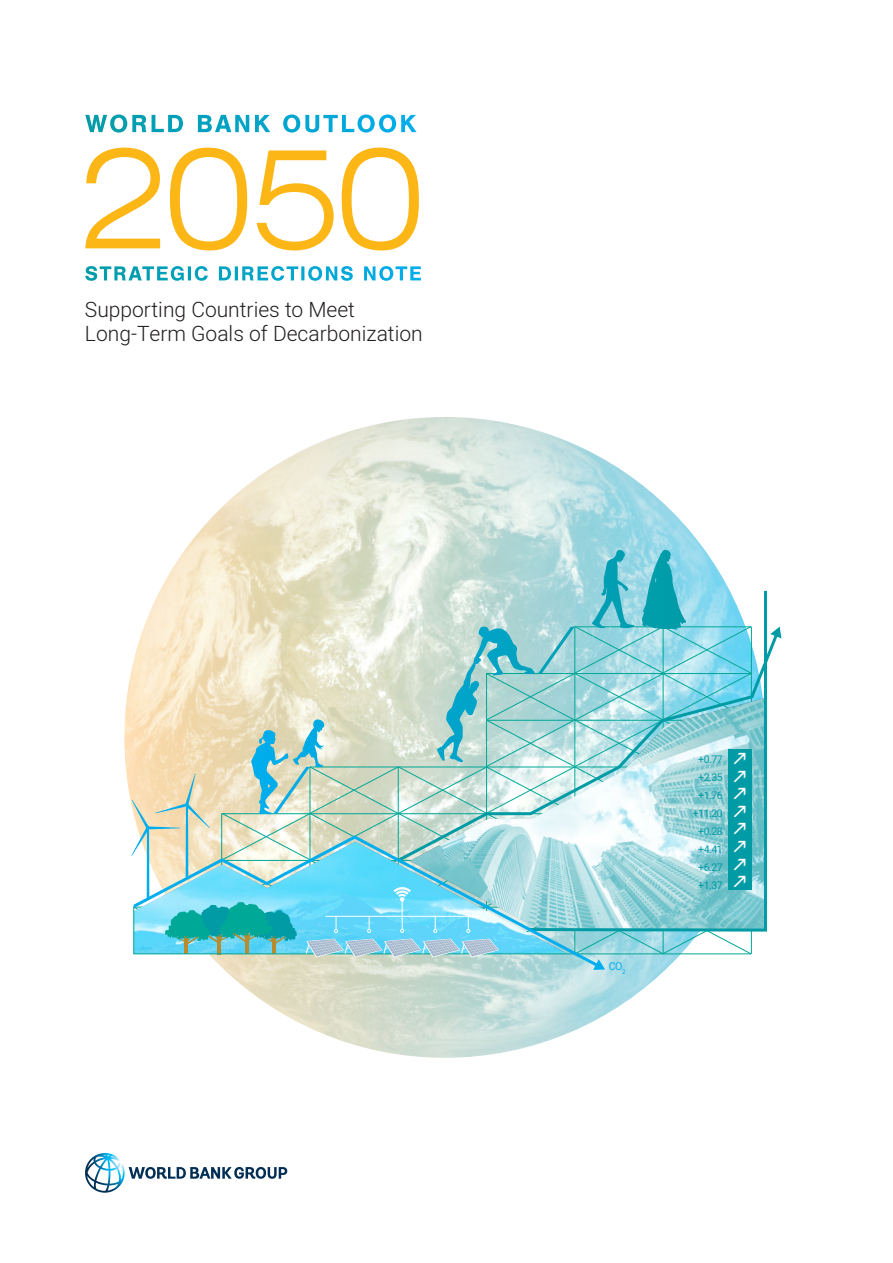
<style>
.page{position:relative;width:893px;height:1263px;background:#fff}
.page>*{position:absolute;margin:0;border:0;box-sizing:border-box;transform-origin:0 0}
.t1{font:300 21px/24px "Heebo";color:#231f20}
.t2{font:10.8px "Heebo";color:#00aeef}
.t3{font:10.5px/18px "Heebo";letter-spacing:-.05em;color:#009ba5;text-align:center}
</style>
<div class="page">
<svg style="left:123px;top:415px;width:644px;height:644px;background:#d2e2da"></svg>
<svg style="left:752px;top:590px;width:16px;height:342px"></svg>
<svg style="left:752px;top:631px;width:25px;height:233px"></svg>
<svg style="left:770px;top:627px;width:11px;height:11px"></svg>
<svg style="left:85px;top:266px;width:336px;height:15px"></svg>
<svg style="left:110px;top:114px;width:306px;height:19px"></svg>
<svg style="left:85px;top:148px;width:75px;height:100px"></svg>
<svg style="left:170px;top:148px;width:77px;height:102px"></svg>
<svg style="left:257px;top:150px;width:77px;height:100px"></svg>
<svg style="left:342px;top:148px;width:77px;height:102px"></svg>
<svg style="left:85px;top:1153px;width:202px;height:40px"></svg>
<svg style="left:131px;top:550px;width:621px;height:420px;background:#b2dad7"></svg>
<p class="t1" style="left:85px;top:297px;width:339px">Supporting Countries to Meet<br>Long-Term Goals of Decarbonization</p>
<p class="t2" style="left:609px;top:959px;width:18px">CO<sub>2</sub></p>
<p class="t3" style="left:693px;top:750px;width:31px">+0.77 +2.35 +1.76 +11.20 +0.28 +4.41 +6.27 +1.37</p>
</div>
